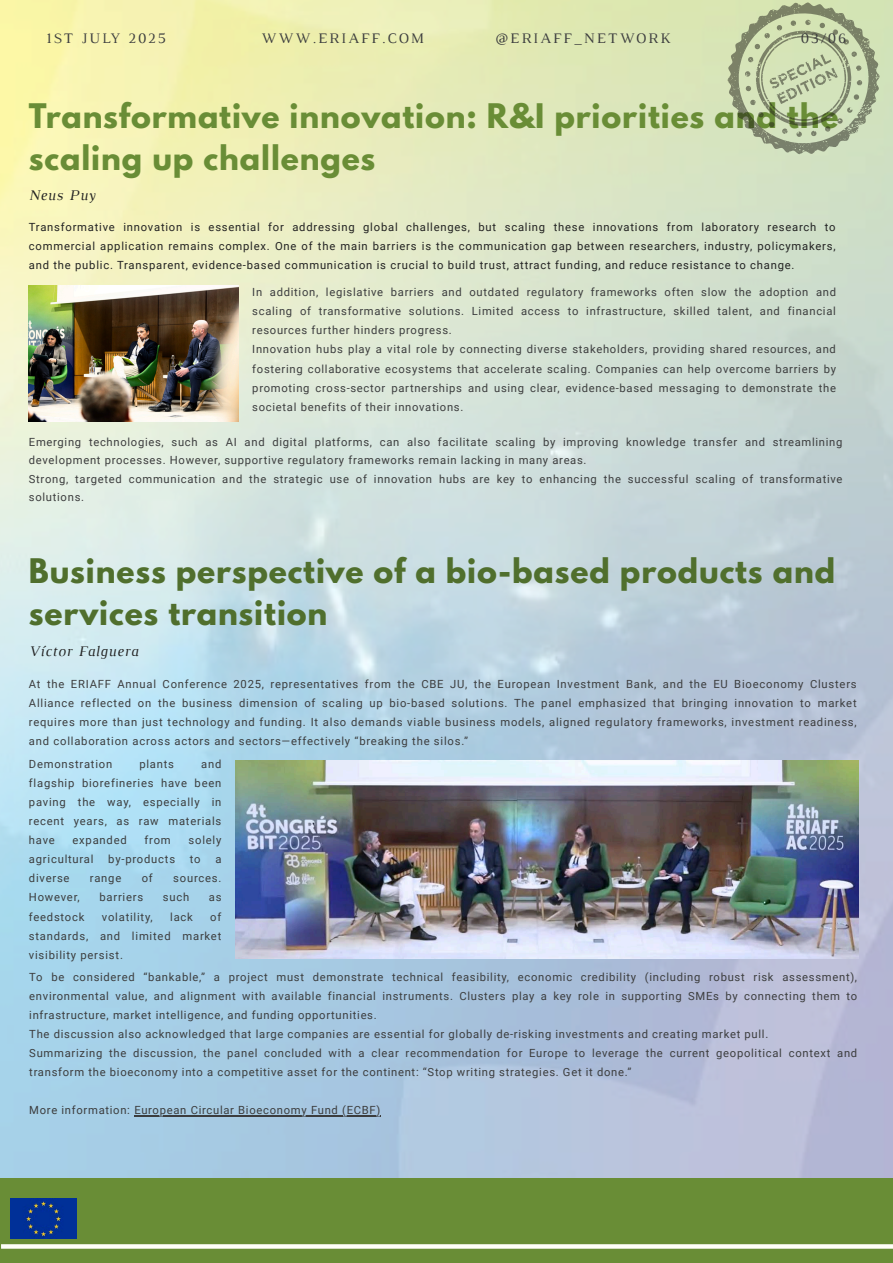
<style>
.page{position:relative;width:893px;height:1263px;background:#fff}
.page>*{position:absolute;margin:0;border:0;box-sizing:border-box;transform-origin:0 0}
.t1{font:700 30px/41.6px "League Spartan";letter-spacing:.03em;color:#698d36}
.t2{font:700 30px/41.6px "League Spartan";letter-spacing:.03em;color:#506f2d}
.t3{font:italic 15px "Luthier";letter-spacing:.04em;color:#222}
.t4{font:14.85px "Luthier";letter-spacing:.14em;color:#3c3d3e}
.t5{font:14.85px "Luthier";letter-spacing:.12em;color:#3c3d3e}
.t6{font:11.25px/19.1px "Roboto";letter-spacing:.065em;color:#3c3d3e;text-align:justify}
.t7{font:11.25px/19.1px "Roboto";letter-spacing:.07em;color:#222;text-align:justify}
</style>
<div class="page">
<img style="left:0;top:0;width:892px;height:1178px">
<div style="left:0;top:1178px;width:893px;height:85px;background:#698d36"></div>
<div style="left:1px;top:1244px;width:892px;height:5px;background:#fffff9"></div>
<svg style="left:702px;top:0;width:191px;height:179px;background:#c2d0ab"></svg>
<img style="left:10px;top:1198px;width:67px;height:40px">
<img style="left:235px;top:760px;width:623px;height:198px">
<hr style="left:134px;top:1115px;width:247px;height:1px;background:#3c3d3e">
<img style="left:29px;top:285px;width:210px;height:136px">
<h3 class="t4" style="left:46px;top:32px;width:121px">1ST JULY 2025</h3>
<h3 class="t5" style="left:261px;top:32px;width:164px">WWW.ERIAFF.COM</h3>
<h3 class="t4" style="left:495px;top:32px;width:177px">@ERIAFF_NETWORK</h3>
<h3 class="t4" style="left:800px;top:32px;width:47px">03/06</h3>
<h1 class="t1" style="left:29px;top:99px;width:811px">Transformative innovation: R&amp;I priorities and the scaling up challenges</h1>
<h2 class="t3" style="left:29px;top:190px;width:68px">Neus Puy</h2>
<p class="t7" style="left:29px;top:217px;width:808px">Transformative innovation is essential for addressing global challenges, but scaling these innovations from laboratory research to commercial application remains complex. One of the main barriers is the communication gap between researchers, industry, policymakers, and the public. Transparent, evidence-based communication is crucial to build trust, attract funding, and reduce resistance to change.</p>
<p class="t6" style="left:252px;top:283px;width:585px;text-align:left">In addition, legislative barriers and outdated regulatory frameworks often slow the adoption and scaling of transformative solutions. Limited access to infrastructure, skilled talent, and financial resources further hinders progress.<br>Innovation hubs play a vital role by connecting diverse stakeholders, providing shared resources, and fostering collaborative ecosystems that accelerate scaling. Companies can help overcome barriers by promoting cross-sector partnerships and using clear, evidence-based messaging to demonstrate the societal benefits of their innovations.</p>
<p class="t6" style="left:29px;top:433px;width:815px;line-height:18.5px;text-align:left">Emerging technologies, such as AI and digital platforms, can also facilitate scaling by improving knowledge transfer and streamlining development processes. However, supportive regulatory frameworks remain lacking in many areas.<br>Strong, targeted communication and the strategic use of innovation hubs are key to enhancing the successful scaling of transformative solutions.</p>
<h1 class="t2" style="left:29px;top:554px;width:808px">Business perspective of a bio-based products and services transition</h1>
<h2 class="t3" style="left:29px;top:645px;width:111px">Víctor Falguera</h2>
<p class="t6" style="left:29px;top:674px;width:829px">At the ERIAFF Annual Conference 2025, representatives from the CBE JU, the European Investment Bank, and the EU Bioeconomy Clusters Alliance reflected on the business dimension of scaling up bio-based solutions. The panel emphasized that bringing innovation to market requires more than just technology and funding. It also demands viable business models, aligned regulatory frameworks, investment readiness, and collaboration across actors and sectors—effectively “breaking the silos.”</p>
<p class="t6" style="left:29px;top:754px;width:85px">Demonstration</p>
<p class="t6" style="left:139px;top:754px;width:36px">plants</p>
<p class="t6" style="left:29px;top:754px;width:194px;text-indent:172px">and flagship biorefineries have been paving the way, especially in recent years, as raw materials have</p>
<p class="t6" style="left:73px;top:831px;width:56px">expanded</p>
<p class="t6" style="left:145px;top:831px;width:28px">from</p>
<p class="t6" style="left:189px;top:831px;width:34px">solely</p>
<p class="t6" style="left:29px;top:850px;width:66px">agricultural</p>
<p class="t6" style="left:108px;top:850px;width:68px">by-products</p>
<p class="t6" style="left:190px;top:850px;width:12px">to</p>
<p class="t6" style="left:215px;top:850px;width:8px">a</p>
<p class="t6" style="left:29px;top:869px;width:42px">diverse</p>
<p class="t6" style="left:90px;top:869px;width:33px">range</p>
<p class="t6" style="left:142px;top:869px;width:13px">of</p>
<p class="t6" style="left:173px;top:869px;width:50px">sources.</p>
<p class="t6" style="left:29px;top:888px;width:52px">However,</p>
<p class="t6" style="left:99px;top:888px;width:45px">barriers</p>
<p class="t6" style="left:163px;top:888px;width:28px">such</p>
<p class="t6" style="left:209px;top:888px;width:14px">as</p>
<p class="t6" style="left:29px;top:907px;width:57px">feedstock</p>
<p class="t6" style="left:102px;top:907px;width:52px">volatility,</p>
<p class="t6" style="left:170px;top:907px;width:24px">lack</p>
<p class="t6" style="left:29px;top:907px;width:194px;text-indent:181px">of standards, and limited market visibility persist.</p>
<p class="t6" style="left:29px;top:967px;width:829px;text-align:left">To be considered “bankable,” a project must demonstrate technical feasibility, economic credibility (including robust risk assessment), environmental value, and alignment with available financial instruments. Clusters play a key role in supporting SMEs by connecting them to infrastructure, market intelligence, and funding opportunities.<br>The discussion also acknowledged that large companies are essential for globally de-risking investments and creating market pull.<br>Summarizing the discussion, the panel concluded with a clear recommendation for Europe to leverage the current geopolitical context and transform the bioeconomy into a competitive asset for the continent: “Stop writing strategies. Get it done.”</p>
<p class="t6" style="left:29px;top:1101px;width:352px">More information: European Circular Bioeconomy Fund (ECBF)</p>
</div>
